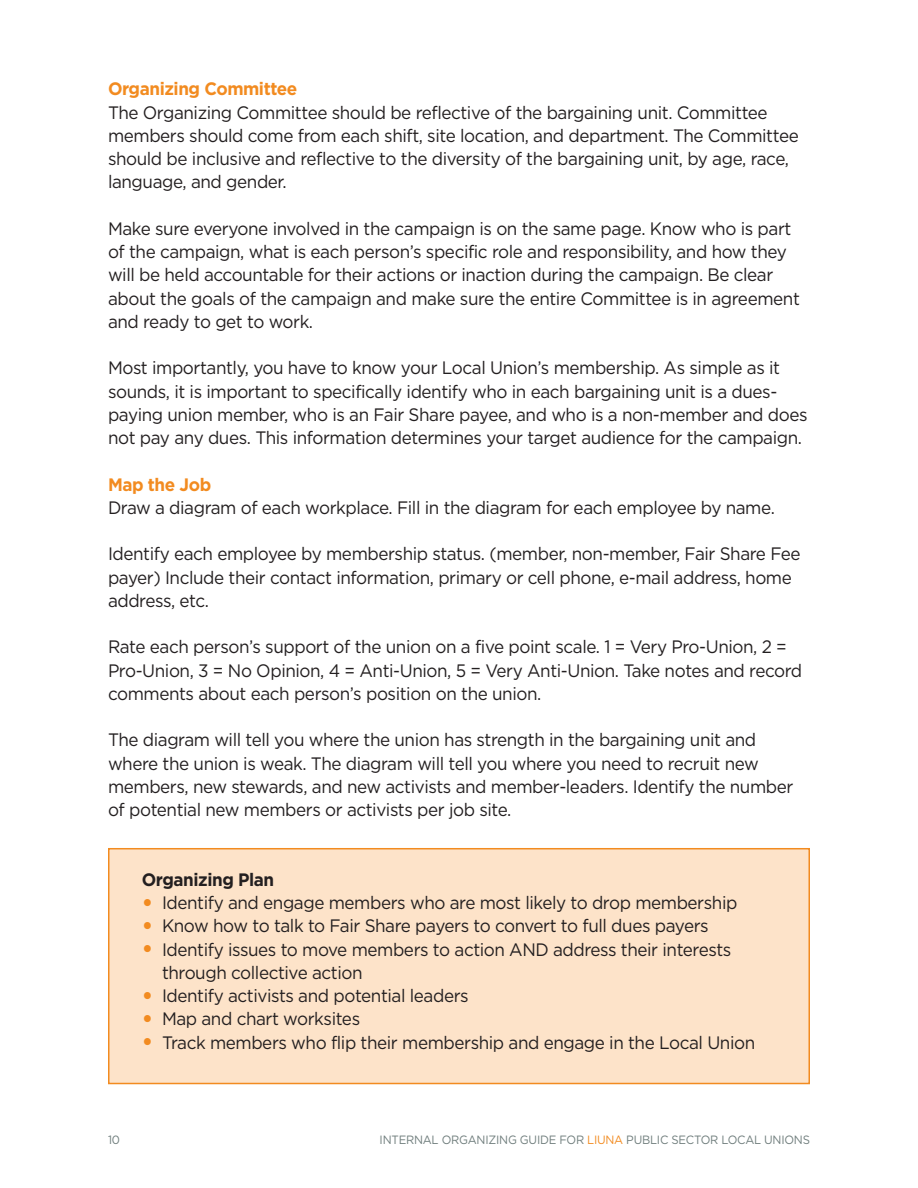
<style>
.page{position:relative;width:918px;height:1188px;background:#fff}
.page>*{position:absolute;margin:0;border:0;box-sizing:border-box;transform-origin:0 0}
.t1{font:18px/23.2px "Gotham";letter-spacing:-.025em;color:#231f20;scale:.95 1}
.t2{font:700 18px "Gotham";letter-spacing:-.025em;color:#f28b20;scale:.95 1}
.t3{font:700 18px "Gotham";letter-spacing:-.025em;color:#231f20;scale:.95 1}
.t4{font:12px "Gotham";letter-spacing:-.02em;color:#6f7d7c;scale:.95 1}
.s1{font-weight:700;font-size:24px;color:#f28b20}
.s2{color:#f28b20}
</style>
<div class="page">
<div style="left:108px;top:848px;width:702px;height:236px;background:#fde3c9;border:2px solid #f28b20"></div>
<p class="t2" style="left:108px;top:77px;width:201px">Organizing Committee</p>
<p class="t1" style="left:108px;top:100px;width:729px">The Organizing Committee should be reflective of the bargaining unit. Committee members should come from each shift, site location, and department. The Committee should be inclusive and reflective to the diversity of the bargaining unit, by age, race, language, and gender.</p>
<p class="t1" style="left:108px;top:217px;width:730px">Make sure everyone involved in the campaign is on the same page. Know who is part of the campaign, what is each person’s specific role and responsibility, and how they will be held accountable for their actions or inaction during the campaign. Be clear about the goals of the campaign and make sure the entire Committee is in agreement and ready to get to work.</p>
<p class="t1" style="left:108px;top:356px;width:738px">Most importantly, you have to know your Local Union’s membership. As simple as it sounds, it is important to specifically identify who in each bargaining unit is a dues&shy;paying union member, who is an Fair Share payee, and who is a non-member and does not pay any dues. This information determines your target audience for the campaign.</p>
<p class="t2" style="left:108px;top:472px;width:110px">Map the Job</p>
<p class="t1" style="left:108px;top:496px;width:703px">Draw a diagram of each workplace. Fill in the diagram for each employee by name.</p>
<p class="t1" style="left:108px;top:542px;width:731px">Identify each employee by membership status. (member, non-member, Fair Share Fee payer) Include their contact information, primary or cell phone, e-mail address, home address, etc.</p>
<p class="t1" style="left:108px;top:635px;width:732px">Rate each person’s support of the union on a five point scale. 1 = Very Pro-Union, 2 =<br>Pro-Union, 3 = No Opinion, 4 = Anti-Union, 5 = Very Anti-Union. Take notes and record comments about each person’s position on the union.</p>
<p class="t1" style="left:108px;top:728px;width:723px">The diagram will tell you where the union has strength in the bargaining unit and where the union is weak. The diagram will tell you where you need to recruit new members, new stewards, and new activists and member-leaders. Identify the number of potential new members or activists per job site.</p>
<p class="t3" style="left:142px;top:868px;width:141px">Organizing Plan</p>
<p class="t1" style="left:142px;top:891px;width:629px"><span class="s1">•</span> Identify and engage members who are most likely to drop membership</p>
<p class="t1" style="left:142px;top:914px;width:598px"><span class="s1">•</span> Know how to talk to Fair Share payers to convert to full dues payers</p>
<p class="t1" style="left:162px;top:937px;width:601px;text-indent:-20px"><span class="s1">•</span> Identify issues to move members to action AND address their interests through collective action</p>
<p class="t1" style="left:142px;top:984px;width:346px"><span class="s1">•</span> Identify activists and potential leaders</p>
<p class="t1" style="left:142px;top:1007px;width:231px"><span class="s1">•</span> Map and chart worksites</p>
<p class="t1" style="left:142px;top:1030px;width:647px"><span class="s1">•</span> Track members who flip their membership and engage in the Local Union</p>
<p class="t4" style="left:108px;top:1132px;width:14px">10</p>
<p class="t4" style="left:380px;top:1132px;width:454px">INTERNAL ORGANIZING GUIDE FOR <span class="s2">LIUNA</span> PUBLIC SECTOR LOCAL UNIONS</p>
</div>
